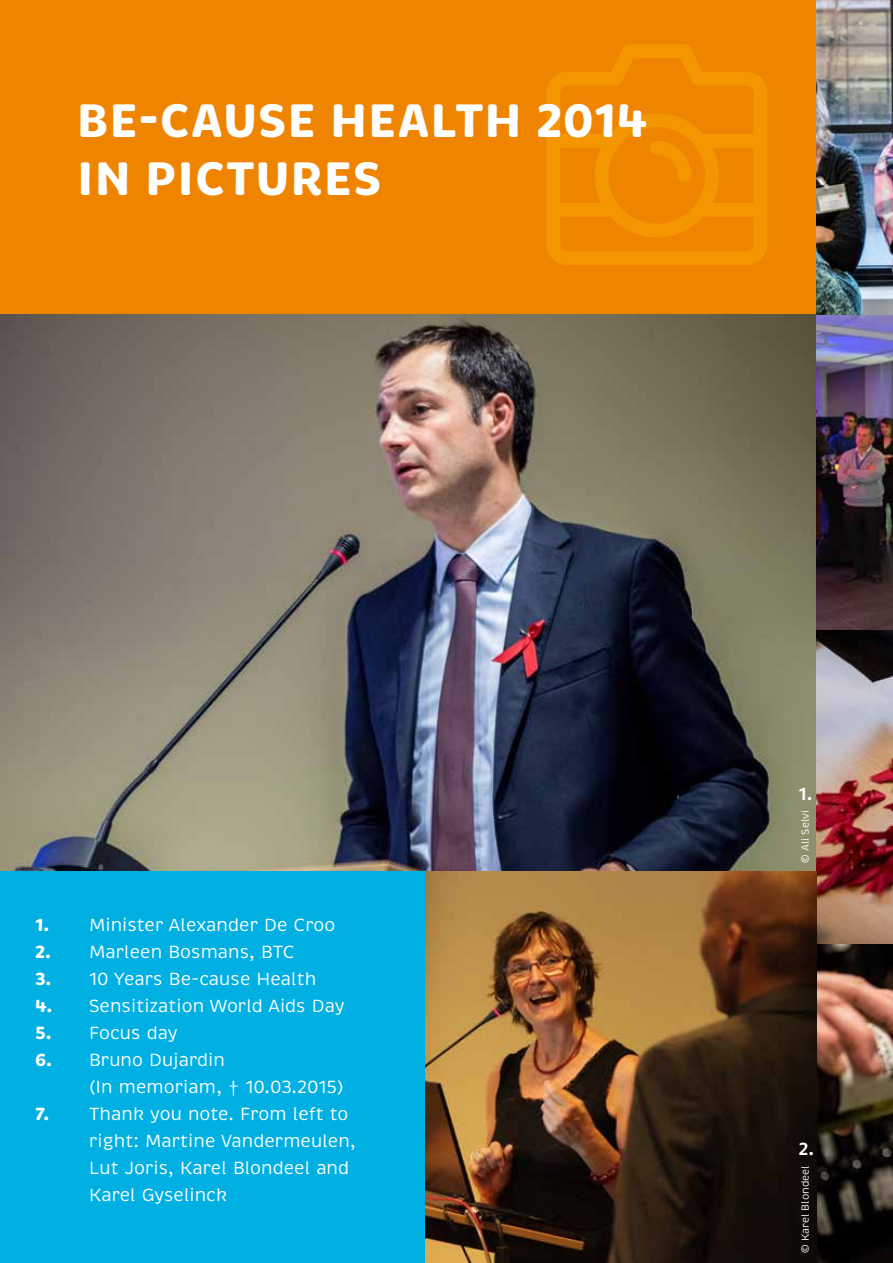
<style>
.page{position:relative;width:893px;height:1263px;background:#fff}
.page>*{position:absolute;margin:0;border:0;box-sizing:border-box;transform-origin:0 0}
.t1{font:700 48px/57.6px "Brevia";letter-spacing:.015em;color:#fff}
.t2{font:18px/27px "Brevia";color:#fff}
.t3{font:600 18px "Brevia";color:#fff}
.t4{font:10.5px "Brevia";color:#fff}
.s1{font-weight:700}
</style>
<div class="page">
<div style="left:0;top:0;width:816px;height:315px;background:#ef8400"></div>
<img style="left:0;top:315px;width:816px;height:556px">
<img style="left:816px;top:629px;width:77px;height:634px">
<img style="left:816px;top:0;width:77px;height:316px">
<img style="left:425px;top:871px;width:391px;height:392px">
<div style="left:0;top:871px;width:425px;height:392px;background:#00b0e3"></div>
<img style="left:816px;top:316px;width:77px;height:313px">
<svg style="left:547px;top:44px;width:220px;height:221px"></svg>
<svg style="left:650px;top:141px;width:41px;height:41px"></svg>
<h1 class="t1" style="left:77px;top:93px;width:572px">BE-CAUSE HEALTH 2014<br>IN PICTU</h1>
<h1 class="t1" style="left:291px;top:150px;width:61px">RES</h1>
<p class="t2" style="left:35px;top:912px;width:302px"><span class="s1">1.</span> Minister Alexander De Croo</p>
<p class="t2" style="left:35px;top:939px;width:261px"><span class="s1">2.</span> Marleen Bosmans, BTC</p>
<p class="t2" style="left:35px;top:966px;width:283px"><span class="s1">3.</span> 10 Years Be-cause Health</p>
<p class="t2" style="left:35px;top:993px;width:311px"><span class="s1">4.</span> Sensitization World Aids Day</p>
<p class="t2" style="left:35px;top:1020px;width:144px"><span class="s1">5.</span> Focus day</p>
<p class="t2" style="left:89px;top:1047px;width:256px;text-indent:-54px"><span class="s1">6.</span> Bruno Dujardin<br>(In memoriam, † 10.03.2015)</p>
<p class="t2" style="left:89px;top:1101px;width:268px;text-indent:-54px"><span class="s1">7.</span> Thank you note. From left to right: Martine Vandermeulen,<br>Lut Joris, Karel Blondeel and<br>Karel Gyselinck</p>
<p class="t3" style="left:798px;top:782px;width:15px">1.</p>
<p class="t4" style="left:799px;top:863px;width:54px;rotate:-90deg">© Ali Selvi</p>
<p class="t3" style="left:798px;top:1138px;width:17px">2.</p>
<p class="t4" style="left:799px;top:1253px;width:89px;rotate:-90deg">© Karel Blondeel</p>
</div>
